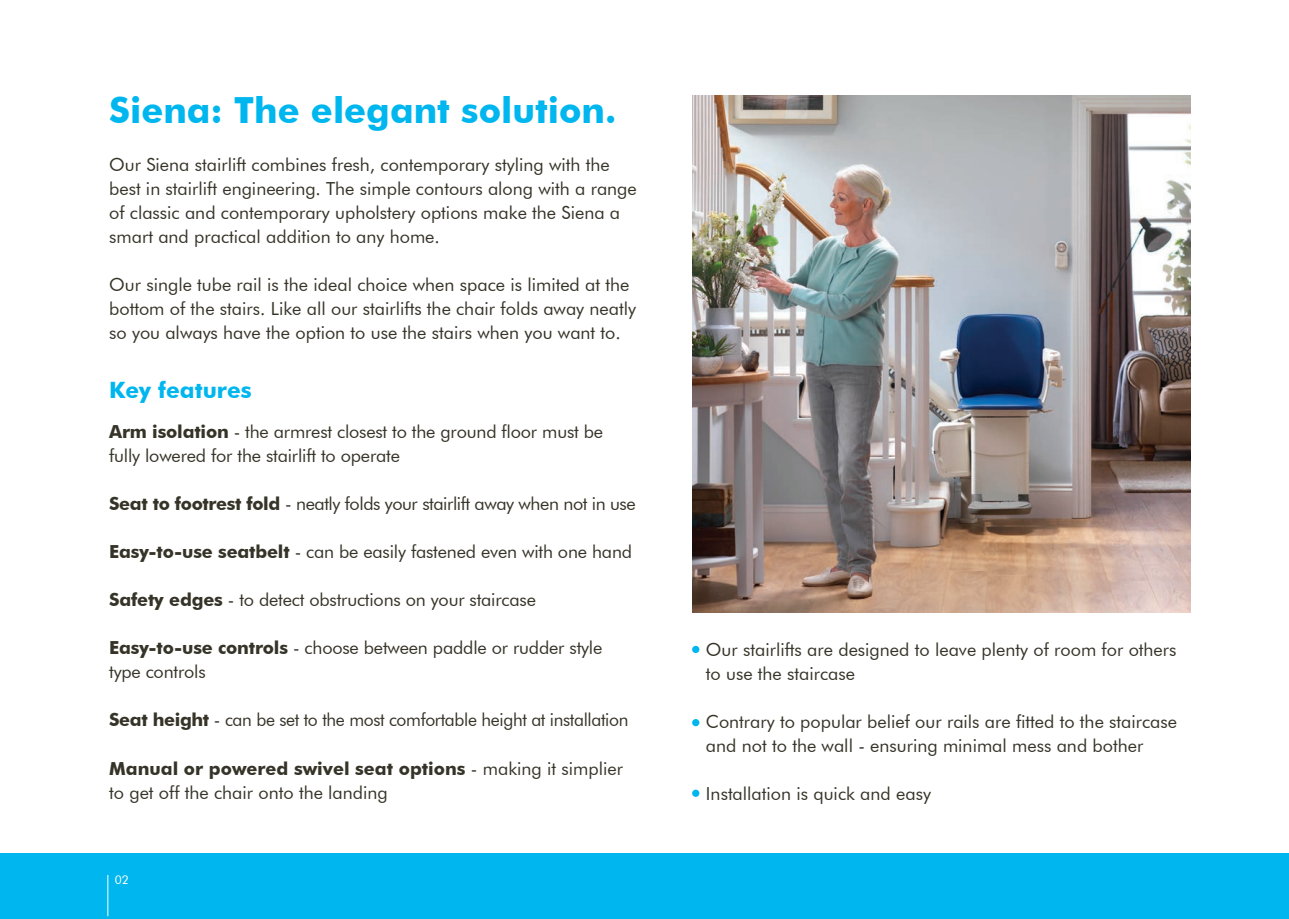
<style>
.page{position:relative;width:1289px;height:919px;background:#fff}
.page>*{position:absolute;margin:0;border:0;box-sizing:border-box;transform-origin:0 0}
.t1{font:700 36px "Futura BT";color:#00b6ef}
.t2{font:700 22.5px "Futura BT";color:#00b6ef}
.t3{font:18px/24px "Futura BT";color:#363428}
.t4{font:18px "Futura BT";letter-spacing:-.025em;color:#363428}
.t5{font:18px "Futura BT";letter-spacing:-.02em;color:#363428}
.t6{font:12px "Futura BT";color:#fff}
.s1{font-weight:700}
</style>
<div class="page">
<img style="left:692px;top:96px;width:497px;height:516px">
<div style="left:0;top:853px;width:1288px;height:65px;background:#00b6ef"></div>
<hr style="left:107px;top:874px;width:1px;height:42px;background:#fff">
<div style="left:692px;top:789px;width:7px;height:7px;background:#00b6ef;border-radius:50%"></div>
<div style="left:692px;top:719px;width:7px;height:7px;background:#00b6ef;border-radius:50%"></div>
<div style="left:692px;top:645px;width:7px;height:8px;background:#00b6ef;border-radius:50%"></div>
<p class="t1" style="left:109px;top:88px;width:508px">Siena: The elegant solution.</p>
<p class="t3" style="left:109px;top:152px;width:529px">Our Siena stairlift combines fresh, contemporary styling with the best in stairlift engineering. The simple contours along with a range of classic and contemporary upholstery options make the Siena a smart and practical addition to any home.</p>
<p class="t3" style="left:109px;top:272px;width:528px">Our single tube rail is the ideal choice when space is limited at the bottom of the stairs. Like all our stairlifts the chair folds away neatly so you always have the option to use the stairs when you want to.</p>
<p class="t2" style="left:109px;top:376px;width:144px">Key features</p>
<p class="t3" style="left:109px;top:419px;width:495px"><span class="s1">Arm isolation</span> - the armrest closest to the ground floor must be fully lowered for the stairlift to operate</p>
<p class="t4" style="left:109px;top:493px;width:528px"><span class="s1">Seat to footrest fold</span> - neatly folds your stairlift away when not in use</p>
<p class="t3" style="left:109px;top:539px;width:524px"><span class="s1">Easy-to-use seatbelt</span> - can be easily fastened even with one hand</p>
<p class="t3" style="left:109px;top:587px;width:428px"><span class="s1">Safety edges</span> - to detect obstructions on your staircase</p>
<p class="t3" style="left:109px;top:635px;width:494px"><span class="s1">Easy-to-use controls</span> - choose between paddle or rudder style type controls</p>
<p class="t5" style="left:109px;top:709px;width:520px"><span class="s1">Seat height</span> - can be set to the most comfortable height at installation</p>
<p class="t3" style="left:109px;top:755px;width:515px"><span class="s1">Manual or powered swivel seat options</span> - making it simplier to get off the chair onto the landing</p>
<p class="t6" style="left:115px;top:872px;width:16px">02</p>
<p class="t3" style="left:706px;top:637px;width:472px">Our stairlifts are designed to leave plenty of room for others to use the staircase</p>
<p class="t3" style="left:706px;top:709px;width:472px">Contrary to popular belief our rails are fitted to the staircase and not to the wall - ensuring minimal mess and bother</p>
<p class="t3" style="left:706px;top:781px;width:226px">Installation is quick and easy</p>
</div>
